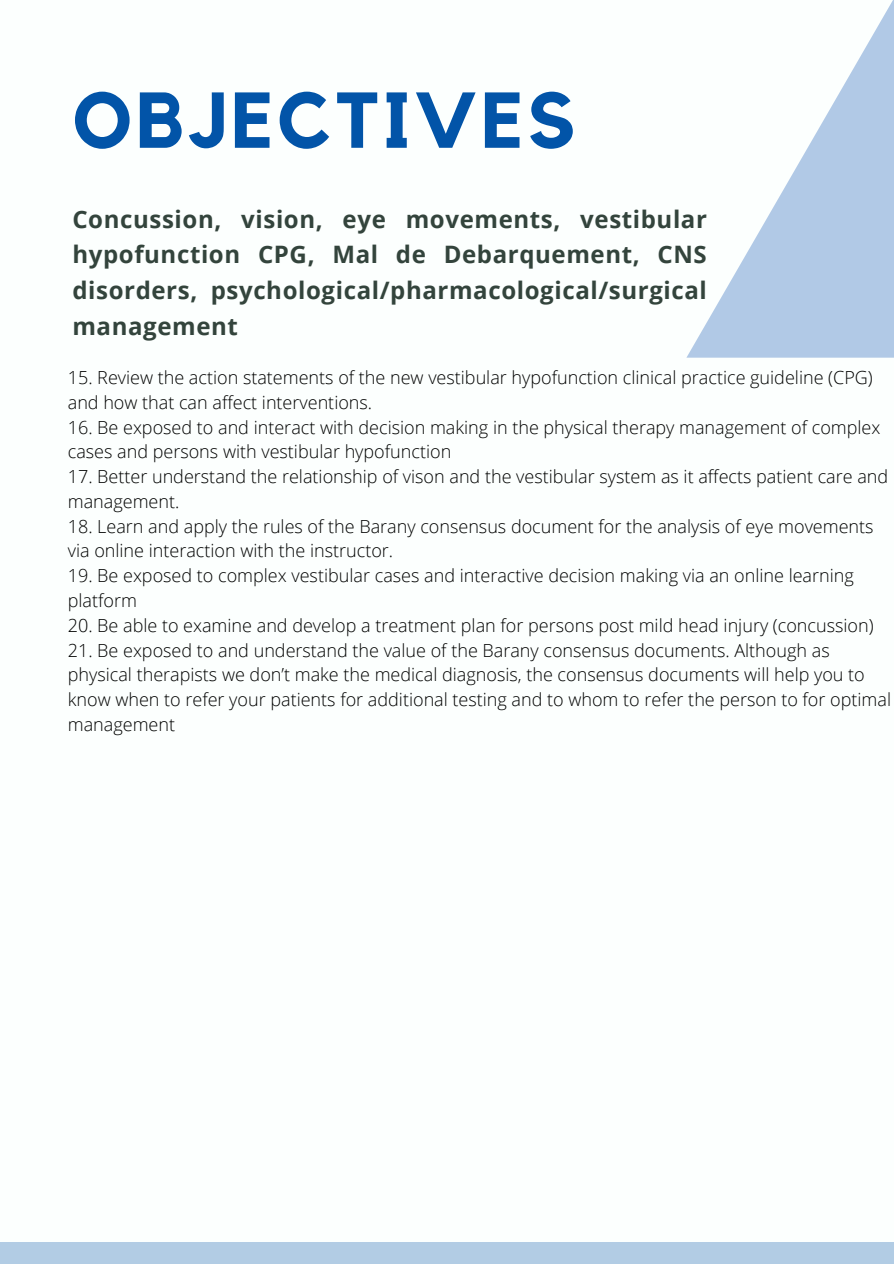
<style>
.page{position:relative;width:894px;height:1264px;background:#fff}
.page>*{position:absolute;margin:0;border:0;box-sizing:border-box;transform-origin:0 0}
.t1{font:700 78px "Kollektif";letter-spacing:.05em;color:#0254a8}
.t2{font:700 24px/35.7px "Open Sans";letter-spacing:.025em;color:#33443c;text-align:justify}
.t3{font:300 18px/24.8px "Open Sans";color:#000}
</style>
<div class="page">
<div style="left:0;top:1242px;width:893px;height:21px;background:#b2cce4"></div>
<svg style="left:686px;top:0;width:207px;height:358px"></svg>
<p class="t1" style="left:72px;top:85px;width:504px">OBJECTIVES</p>
<p class="t2" style="left:72px;top:200px;width:636px">Concussion, vision, eye movements, vestibular hypofunction CPG, Mal de Debarquement, CNS disorders, psychological/pharmacological/surgical management</p>
<p class="t3" style="left:68px;top:364px;width:806px">15. Review the action statements of the new vestibular hypofunction clinical practice guideline (CPG) and how that can affect interventions.</p>
<p class="t3" style="left:68px;top:414px;width:814px">16. Be exposed to and interact with decision making in the physical therapy management of complex cases and persons with vestibular hypofunction</p>
<p class="t3" style="left:68px;top:464px;width:821px">17. Better understand the relationship of vison and the vestibular system as it affects patient care and management.</p>
<p class="t3" style="left:68px;top:513px;width:807px">18. Learn and apply the rules of the Barany consensus document for the analysis of eye movements via online interaction with the instructor.</p>
<p class="t3" style="left:68px;top:563px;width:787px">19. Be exposed to complex vestibular cases and interactive decision making via an online learning platform</p>
<p class="t3" style="left:68px;top:612px;width:807px">20. Be able to examine and develop a treatment plan for persons post mild head injury (concussion)</p>
<p class="t3" style="left:68px;top:637px;width:824px">21. Be exposed to and understand the value of the Barany consensus documents. Although as physical therapists we don’t make the medical diagnosis, the consensus documents will help you to know when to refer your patients for additional testing and to whom to refer the person to for optimal management</p>
</div>
